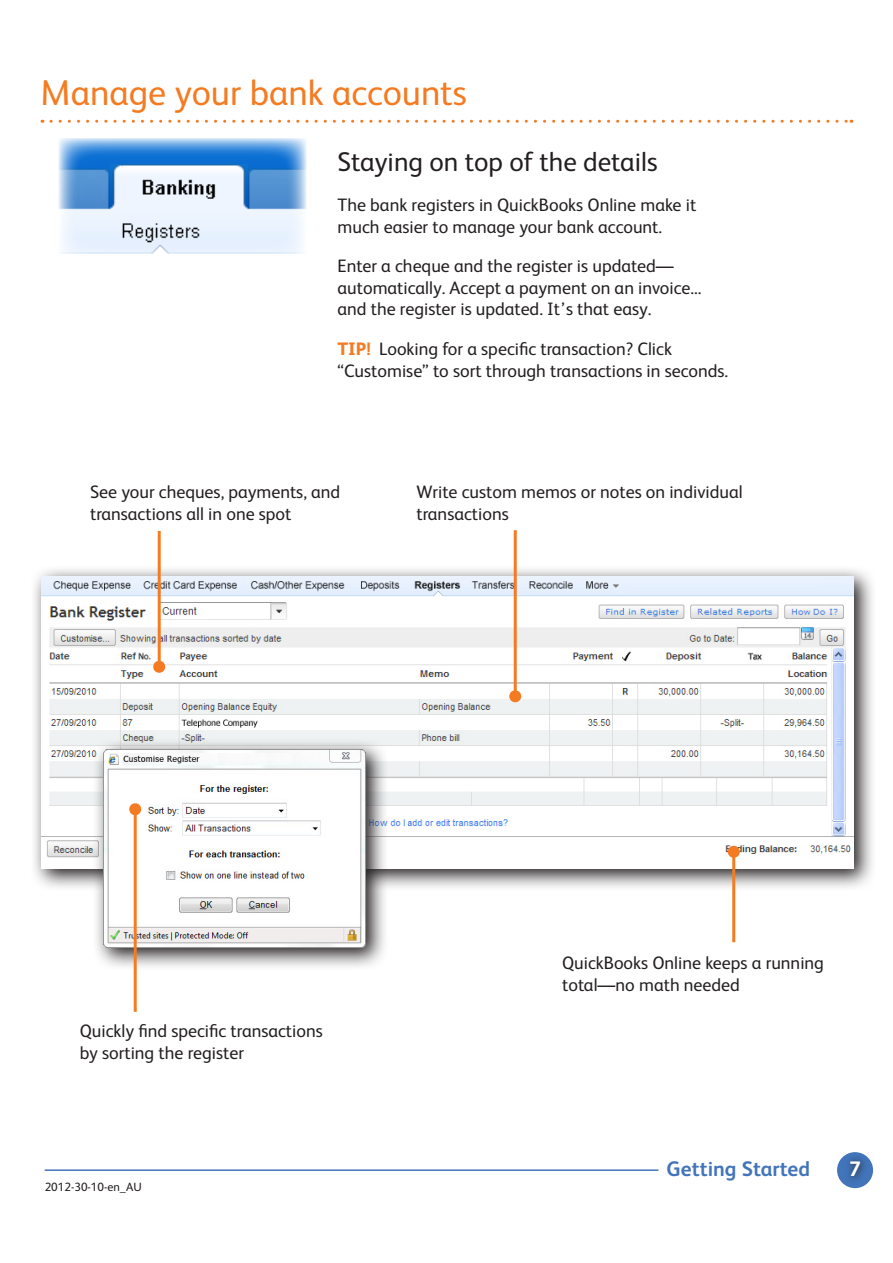
<style>
.page{position:relative;width:893px;height:1263px;background:#fff}
.page>*{position:absolute;margin:0;border:0;box-sizing:border-box;transform-origin:0 0}
.t1{font:36px "FS Albert";color:#f47b21}
.t2{font:27px "FS Albert";color:#231f20}
.t3{font:700 21px "FS Albert";color:#4274ba}
.t4{font:700 21px "FS Albert";color:#fff}
.t5{font:18px/21.6px "FS Albert";color:#231f20}
.t6{font:12px "FS Albert";color:#231f20}
.s1{font-weight:800;color:#f47b21}
</style>
<div class="page">
<hr style="left:45px;top:1169px;width:613px;height:2px;background:#4274ba">
<div style="left:838px;top:1153px;width:34px;height:34px;background:#4274ba;border-radius:50%"></div>
<div style="left:837px;top:1152px;width:36px;height:36px;border:2px solid #4274ba;border-radius:50%"></div>
<div style="left:843px;top:1154px;width:26px;height:30px;background:#231f20;opacity:.75"></div>
<svg style="left:51px;top:120px;width:801px;height:3px"></svg>
<svg style="left:34px;top:569px;width:839px;height:319px"></svg>
<img style="left:41px;top:576px;width:812px;height:292px">
<svg style="left:509px;top:530px;width:13px;height:173px"></svg>
<svg style="left:727px;top:845px;width:13px;height:97px"></svg>
<svg style="left:153px;top:531px;width:13px;height:142px"></svg>
<svg style="left:92px;top:738px;width:296px;height:229px"></svg>
<img style="left:103px;top:749px;width:263px;height:199px">
<svg style="left:129px;top:803px;width:13px;height:209px"></svg>
<img style="left:59px;top:138px;width:247px;height:116px">
<h1 class="t1" style="left:40px;top:69px;width:428px">Manage your bank accounts</h1>
<h2 class="t2" style="left:338px;top:144px;width:322px">Staying on top of the details</h2>
<p class="t5" style="left:338px;top:193px;width:360px">The bank registers in QuickBooks Online make it much easier to manage your bank account.</p>
<p class="t5" style="left:338px;top:254px;width:365px">Enter a cheque and the register is updated— automatically. Accept a payment on an invoice... and the register is updated. It’s that easy.</p>
<p class="t5" style="left:338px;top:337px;width:392px"><span class="s1">TIP!</span> Looking for a specific transaction? Click “Customise” to sort through transactions in seconds.</p>
<p class="t5" style="left:90px;top:480px;width:252px">See your cheques, payments, and transactions all in one spot</p>
<p class="t5" style="left:416px;top:480px;width:328px">Write custom memos or notes on individual transactions</p>
<p class="t5" style="left:80px;top:1019px;width:244px">Quickly find specific transactions by sorting the register</p>
<p class="t6" style="left:45px;top:1179px;width:99px">2012-30-10-en_AU</p>
<p class="t5" style="left:562px;top:951px;width:263px">QuickBooks Online keeps a running total—no math needed</p>
<p class="t3" style="left:667px;top:1154px;width:145px">Getting Started</p>
<p class="t4" style="left:849px;top:1154px;width:13px">7</p>
</div>
